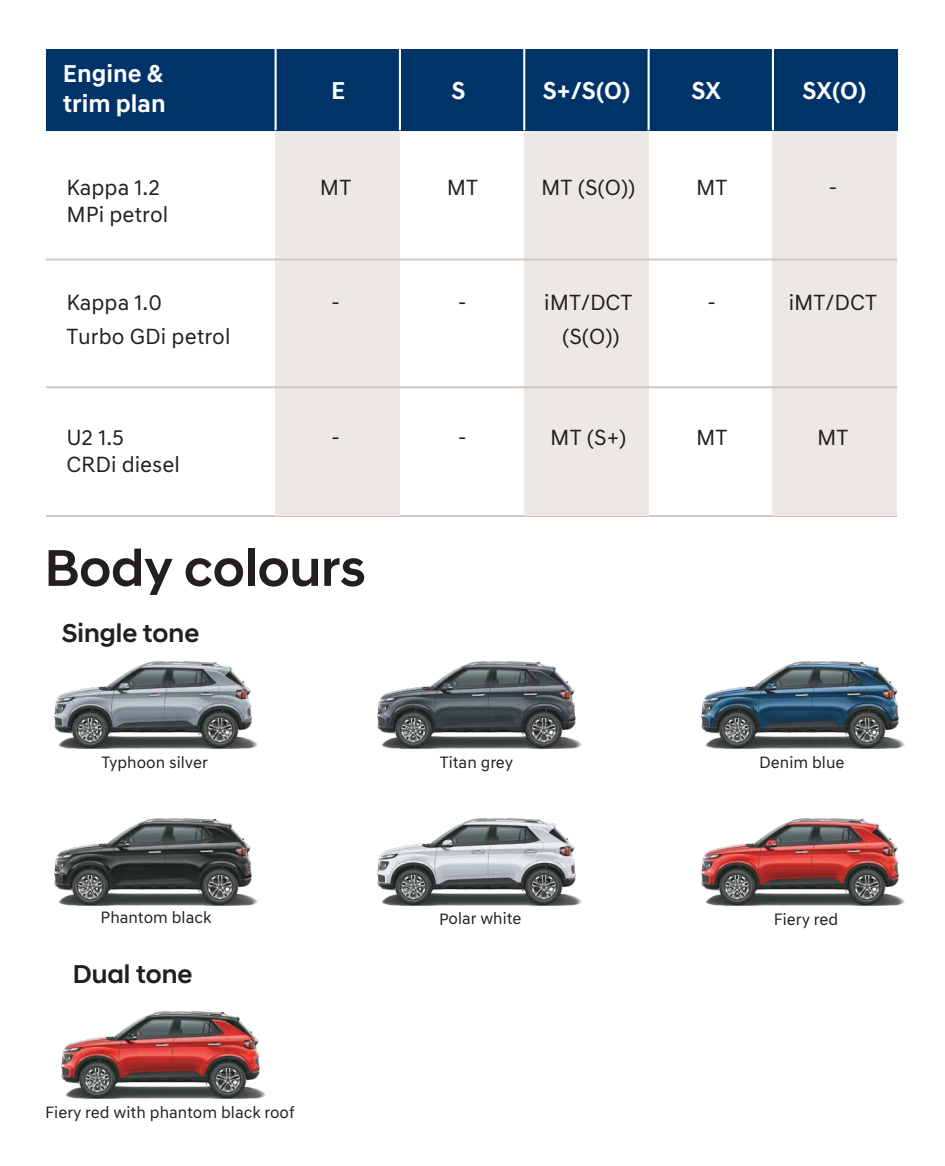
<style>
.page{position:relative;width:945px;height:1166px;background:#fff}
.page>*{position:absolute;margin:0;border:0;box-sizing:border-box;transform-origin:0 0}
.t1{font:500 52.5px "Hyundai Sans Head";color:#231f20}
.t2{font:500 26.25px "Hyundai Sans Head";color:#231f20}
.t3{font:700 24.85px/29.8px "Hyundai Sans Text";color:#fff}
.t4{font:22.4px "Hyundai Sans Text";color:#231f20}
.t5{font:16.71px "Hyundai Sans Text";color:#231f20}
</style>
<div class="page">
<img style="left:701px;top:661px;width:204px;height:88px">
<img style="left:377px;top:818px;width:205px;height:88px">
<img style="left:54px;top:661px;width:204px;height:88px">
<img style="left:377px;top:661px;width:205px;height:88px">
<img style="left:701px;top:818px;width:204px;height:88px">
<img style="left:61px;top:1011px;width:205px;height:88px">
<img style="left:54px;top:818px;width:204px;height:88px">
<hr style="left:46px;top:515px;width:851px;height:2px;background:#cfc8c2">
<div style="left:276px;top:130px;width:124px;height:386px;background:#ece8e5"></div>
<div style="left:524px;top:130px;width:125px;height:386px;background:#ece8e5"></div>
<div style="left:773px;top:130px;width:124px;height:386px;background:#ece8e5"></div>
<div style="left:46px;top:49px;width:851px;height:82px;background:#003469"></div>
<hr style="left:399px;top:49px;width:2px;height:81px;background:#fff">
<hr style="left:523px;top:49px;width:2px;height:81px;background:#fff">
<hr style="left:648px;top:49px;width:2px;height:81px;background:#fff">
<hr style="left:275px;top:49px;width:2px;height:81px;background:#fff">
<hr style="left:772px;top:49px;width:2px;height:81px;background:#fff">
<hr style="left:46px;top:258px;width:851px;height:2px;background:#cfc8c2">
<hr style="left:46px;top:386px;width:851px;height:2px;background:#cfc8c2">
<p class="t3" style="left:63px;top:59px;width:104px">Engine &amp; trim plan</p>
<p class="t3" style="left:331px;top:75px;width:16px">E</p>
<p class="t3" style="left:451px;top:75px;width:16px">S</p>
<p class="t3" style="left:543px;top:75px;width:89px">S+/S(O)</p>
<p class="t3" style="left:691px;top:75px;width:31px">SX</p>
<p class="t3" style="left:803px;top:75px;width:65px">SX(O)</p>
<p class="t4" style="left:66px;top:174px;width:95px">Kappa 1.2</p>
<p class="t4" style="left:320px;top:174px;width:33px">MT</p>
<p class="t4" style="left:447px;top:174px;width:33px">MT</p>
<p class="t4" style="left:541px;top:174px;width:96px">MT (S(O))</p>
<p class="t4" style="left:696px;top:174px;width:33px">MT</p>
<p class="t4" style="left:828px;top:174px;width:10px">-</p>
<p class="t4" style="left:66px;top:201px;width:103px">MPi petrol</p>
<p class="t4" style="left:66px;top:289px;width:97px">Kappa 1.0</p>
<p class="t4" style="left:331px;top:289px;width:10px">-</p>
<p class="t4" style="left:458px;top:289px;width:10px">-</p>
<p class="t4" style="left:544px;top:289px;width:90px">iMT/DCT</p>
<p class="t4" style="left:707px;top:289px;width:10px">-</p>
<p class="t4" style="left:789px;top:289px;width:90px">iMT/DCT</p>
<p class="t4" style="left:66px;top:323px;width:166px">Turbo GDi petrol</p>
<p class="t4" style="left:562px;top:323px;width:59px">(S(O))</p>
<p class="t4" style="left:66px;top:423px;width:59px">U2 1.5</p>
<p class="t4" style="left:331px;top:423px;width:10px">-</p>
<p class="t4" style="left:458px;top:423px;width:10px">-</p>
<p class="t4" style="left:550px;top:423px;width:78px">MT (S+)</p>
<p class="t4" style="left:696px;top:423px;width:33px">MT</p>
<p class="t4" style="left:817px;top:423px;width:33px">MT</p>
<p class="t4" style="left:66px;top:450px;width:115px">CRDi diesel</p>
<h1 class="t1" style="left:45px;top:536px;width:322px">Body colours</h1>
<p class="t2" style="left:62px;top:617px;width:139px">Single tone</p>
<p class="t5" style="left:101px;top:752px;width:108px">Typhoon silver</p>
<p class="t5" style="left:440px;top:752px;width:75px">Titan grey</p>
<p class="t5" style="left:101px;top:907px;width:112px">Phantom black</p>
<p class="t2" style="left:73px;top:958px;width:121px">Dual tone</p>
<p class="t5" style="left:45px;top:1102px;width:251px">Fiery red with phantom black roof</p>
<p class="t5" style="left:439px;top:909px;width:84px;rotate:-1deg">Polar white</p>
<p class="t5" style="left:759px;top:752px;width:87px">Denim blue</p>
<p class="t5" style="left:774px;top:909px;width:66px;rotate:-1deg">Fiery red</p>
</div>
